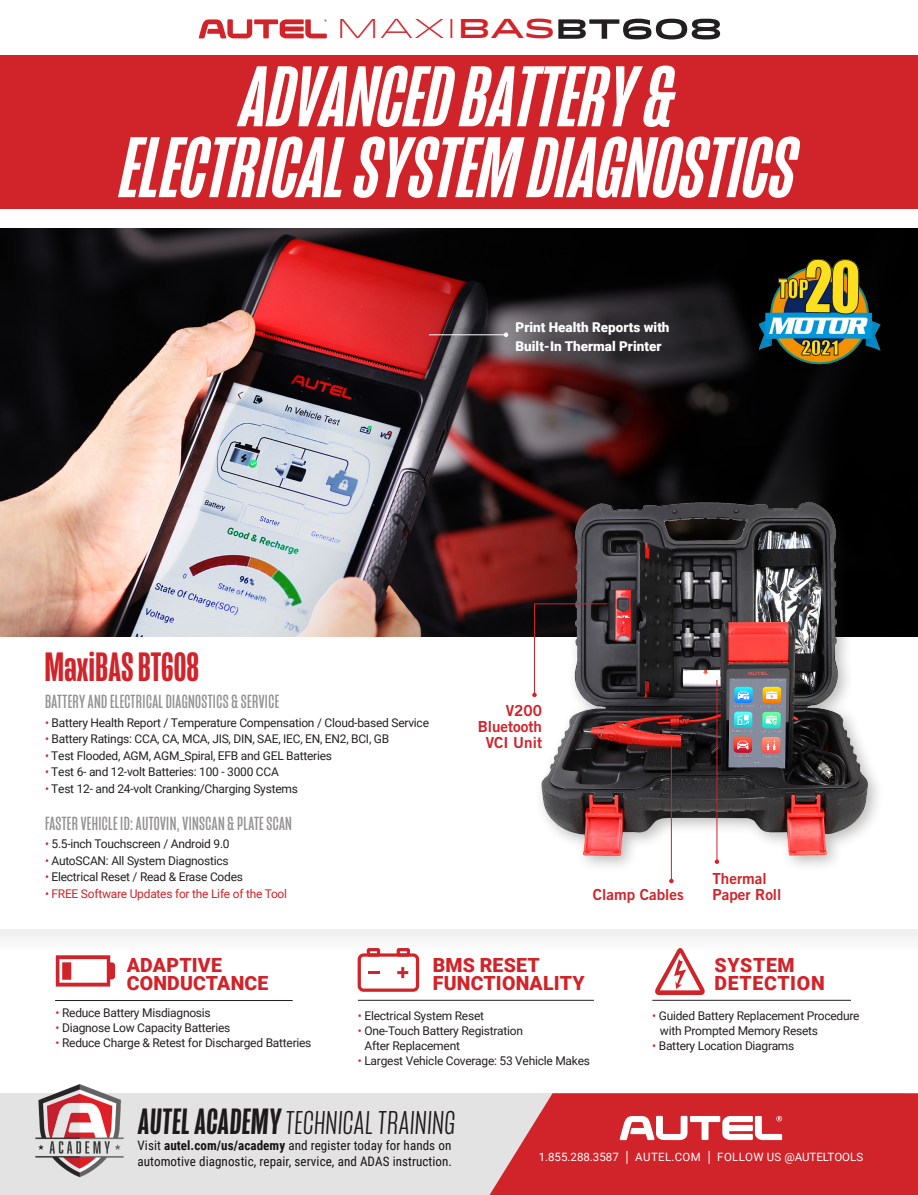
<style>
.page{position:relative;width:918px;height:1195px;background:#fff}
.page>*{position:absolute;margin:0;border:0;box-sizing:border-box;transform-origin:0 0}
.t1{font:500 42px "Mongoose";color:#d1232a}
.t2{font:300 33.75px "Mongoose";color:#1e191a}
.t3{font:300 27.15px "Idlewild";color:#d1232a}
.t4{font:19.5px "Mongoose";letter-spacing:.02em;color:#231f20}
.t5{font:900 19.5px/18px "Roboto";letter-spacing:.01em;color:#d1232a}
.t6{font:900 19.5px "Roboto";letter-spacing:.035em;color:#d1232a}
.t7{font:15.3px/15.9px "Trade Gothic LT Std Bd 2";color:#d1232a;text-align:right}
.t8{font:900 13.5px/18.5px "Roboto";color:#fff}
.t9{font:13.05px/16px "Roboto Condensed";letter-spacing:.005em;color:#181213}
.t10{font:12px/15px "Roboto";letter-spacing:-.02em;color:#231f20}
.t11{font:12px "Roboto";letter-spacing:-.02em;color:#d1232a}
.t12{font:11.55px "Roboto";color:#fff}
.t13{font:11.55px "Roboto";letter-spacing:.035em;color:#fff}
.s1{font-weight:500}
.s2{color:#d1232a}
.s3{font-weight:500;font-size:37.5px}
.s4{font-weight:700}
</style>
<div class="page">
<img style="left:0;top:228px;width:918px;height:408px">
<div style="left:0;top:55px;width:918px;height:154px;background:#d1232a"></div>
<svg style="left:118px;top:136px;width:682px;height:62px"></svg>
<svg style="left:237px;top:66px;width:439px;height:61px"></svg>
<hr style="left:429px;top:334px;width:77px;height:1px;background:#fff">
<svg style="left:504px;top:311px;width:198px;height:74px;background:#463538"></svg>
<div style="left:534px;top:495px;width:350px;height:377px;background:#231f20;opacity:.3"></div>
<img style="left:524px;top:500px;width:360px;height:360px">
<svg style="left:532px;top:603px;width:76px;height:94px"></svg>
<hr style="left:671px;top:745px;width:1px;height:136px;background:#d1232a">
<svg style="left:669px;top:879px;width:5px;height:4px"></svg>
<hr style="left:717px;top:680px;width:1px;height:182px;background:#d1232a">
<svg style="left:715px;top:859px;width:4px;height:5px"></svg>
<img style="left:760px;top:252px;width:122px;height:116px">
<svg style="left:558px;top:19px;width:162px;height:20px"></svg>
<svg style="left:199px;top:19px;width:128px;height:20px"></svg>
<div style="left:0;top:929px;width:918px;height:28px;background:#f8f7f8"></div>
<svg style="left:56px;top:955px;width:59px;height:31px"></svg>
<hr style="left:55px;top:1000px;width:238px;height:1px;background:#231f20">
<svg style="left:358px;top:948px;width:61px;height:44px"></svg>
<hr style="left:358px;top:1000px;width:236px;height:1px;background:#231f20">
<svg style="left:655px;top:948px;width:50px;height:47px"></svg>
<hr style="left:652px;top:1000px;width:199px;height:1px;background:#231f20">
<div style="left:0;top:1093px;width:902px;height:102px;background:#e3e3e4"></div>
<img style="left:35px;top:1084px;width:89px;height:94px">
<svg style="left:490px;top:1093px;width:428px;height:102px;background:#d43c42"></svg>
<p class="t3" style="left:336px;top:11px;width:221px">Maxi<span class="s1">bas</span></p>
<p class="t8" style="left:516px;top:318px;width:155px">Print Health Reports with<br>Built-In Thermal Printer</p>
<p class="t1" style="left:44px;top:643px;width:156px">MaxiBAS BT608</p>
<h3 class="t4" style="left:45px;top:691px;width:236px">BATTERY AND ELECTRICAL DIAGNOSTICS &amp; SERVICE</h3>
<p class="t10" style="left:45px;top:714px;width:386px"><span class="s2">•</span> Battery Health Report / Temperature Compensation / Cloud-based Service</p>
<p class="t10" style="left:45px;top:731px;width:346px"><span class="s2">•</span> Battery Ratings: CCA, CA, MCA, JIS, DIN, SAE, IEC, EN, EN2, BCI, GB</p>
<p class="t10" style="left:45px;top:747px;width:289px"><span class="s2">•</span> Test Flooded, AGM, AGM_Spiral, EFB and GEL Batteries</p>
<p class="t10" style="left:45px;top:764px;width:235px"><span class="s2">•</span> Test 6- and 12-volt Batteries: 100 - 3000 CCA</p>
<p class="t10" style="left:45px;top:780px;width:254px"><span class="s2">•</span> Test 12- and 24-volt Cranking/Charging Systems</p>
<h3 class="t4" style="left:45px;top:812px;width:248px">FASTER VEHICLE ID: AUTOVIN, VINSCAN &amp; PLATE SCAN</h3>
<p class="t7" style="left:478px;top:702px;width:66px">V200<br>Bluetooth</p>
<p class="t7" style="left:486px;top:734px;width:58px">VCI Unit</p>
<p class="t10" style="left:45px;top:836px;width:186px"><span class="s2">•</span> 5.5-inch Touchscreen / Android 9.0</p>
<p class="t10" style="left:45px;top:852px;width:185px"><span class="s2">•</span> AutoSCAN: All System Diagnostics</p>
<p class="t10" style="left:45px;top:869px;width:200px"><span class="s2">•</span> Electrical Reset / Read &amp; Erase Codes</p>
<p class="t11" style="left:45px;top:885px;width:244px">• FREE Software Updates for the Life of the Tool</p>
<p class="t7" style="left:593px;top:887px;width:93px">Clamp Cables</p>
<p class="t7" style="left:712px;top:870px;width:56px">Thermal</p>
<p class="t7" style="left:712px;top:886px;width:71px">Paper Roll</p>
<p class="t5" style="left:127px;top:955px;width:143px">ADAPTIVE<br>CONDUCTANCE</p>
<p class="t10" style="left:56px;top:1004px;width:157px"><span class="s2">•</span> Reduce Battery Misdiagnosis</p>
<p class="t10" style="left:56px;top:1019px;width:176px"><span class="s2">•</span> Diagnose Low Capacity Batteries</p>
<p class="t10" style="left:56px;top:1034px;width:257px"><span class="s2">•</span> Reduce Charge &amp; Retest for Discharged Batteries</p>
<p class="t5" style="left:433px;top:955px;width:153px">BMS RESET<br>FUNCTIONALITY</p>
<p class="t10" style="left:358px;top:1007px;width:128px"><span class="s2">•</span> Electrical System Reset</p>
<p class="t10" style="left:365px;top:1022px;width:160px;text-indent:-7px"><span class="s2">•</span> One-Touch Battery Registration<br>After Replacement</p>
<p class="t10" style="left:358px;top:1052px;width:234px"><span class="s2">•</span> Largest Vehicle Coverage: 53 Vehicle Makes</p>
<p class="t5" style="left:714px;top:955px;width:82px">SYSTEM</p>
<p class="t6" style="left:714px;top:969px;width:112px">DETECTION</p>
<p class="t10" style="left:660px;top:1007px;width:201px;text-indent:-8px"><span class="s2">•</span> Guided Battery Replacement Procedure with Prompted Memory Resets</p>
<p class="t10" style="left:652px;top:1037px;width:144px"><span class="s2">•</span> Battery Location Diagrams</p>
<p class="t2" style="left:138px;top:1103px;width:321px"><span class="s3">AUTEL ACADEMY</span>TECHNICAL TRAINING</p>
<p class="t9" style="left:138px;top:1137px;width:316px">Visit <span class="s4">autel.com/us/academy</span> and register today for hands on automotive diagnostic, repair, service, and ADAS instruction.</p>
<p class="t12" style="left:539px;top:1149px;width:82px">1.855.288.3587</p>
<p class="t13" style="left:635px;top:1149px;width:67px">AUTEL.COM</p>
<p class="t12" style="left:717px;top:1149px;width:147px">FOLLOW US @AUTELTOOLS</p>
</div>
